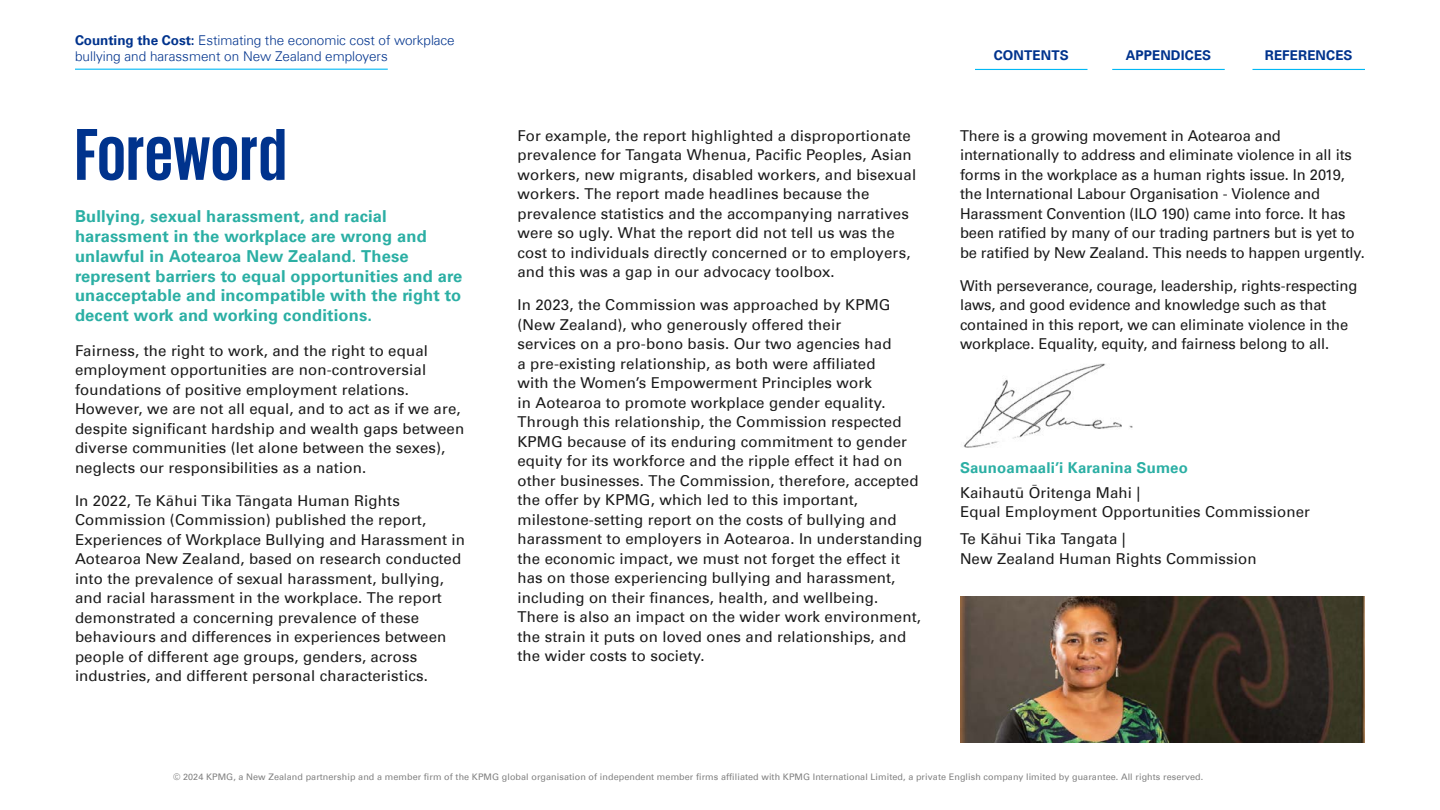
<style>
.page{position:relative;width:1440px;height:810px;background:#fff}
.page>*{position:absolute;margin:0;border:0;box-sizing:border-box;transform-origin:0 0}
.t1{font:700 75px "KPMG Cyrillic";letter-spacing:.005em;color:#00338d}
.Intro_Text{font:700 16.5px/19.8px "Universfor KPMG";letter-spacing:.01em;color:#2bafa4}
.Body{font:15px/19.5px "Universfor KPMG";letter-spacing:.01em;color:#1a1a1a}
.Body_BOLD{font:700 15px "Universfor KPMG";letter-spacing:.01em;color:#2bafa4}
.t2{font:300 13.5px/16.2px "Universfor KPMG";letter-spacing:-.005em;color:#00338d}
.t3{font:700 13.5px "Universfor KPMG";letter-spacing:.01em;color:#00338d}
.t4{font:9px "Universfor KPMG";letter-spacing:.01em;color:#808080}
.s1{font-weight:700}
</style>
<div class="page">
<img style="left:963px;top:363px;width:169px;height:85px">
<img style="left:960px;top:597px;width:405px;height:145px">
<hr style="left:1252px;top:69px;width:113px;height:1px;background:#00b8f5">
<hr style="left:1112px;top:69px;width:113px;height:1px;background:#00b8f5">
<hr style="left:975px;top:69px;width:113px;height:1px;background:#00b8f5">
<hr style="left:75px;top:69px;width:313px;height:1px;background:#00b8f5">
<p class="t2" style="left:75px;top:32px;width:381px"><span class="s1">Counting the Cost:</span> Estimating the economic cost of workplace bullying and harassment on New Zealand employers</p>
<h1 class="t1" style="left:75px;top:117px;width:213px">Foreword</h1>
<p class="Intro_Text" style="left:75px;top:206px;width:389px">Bullying, sexual harassment, and racial harassment in the workplace are wrong and unlawful in Aotearoa New Zealand. These represent barriers to equal opportunities and are unacceptable and incompatible with the right to decent work and working conditions.</p>
<p class="Body" style="left:75px;top:341px;width:391px">Fairness, the right to work, and the right to equal employment opportunities are non-controversial foundations of positive employment relations.<br>However, we are not all equal, and to act as if we are, despite significant hardship and wealth gaps between diverse communities (let alone between the sexes), neglects our responsibilities as a nation.</p>
<p class="Body" style="left:75px;top:491px;width:392px">In 2022, Te Kāhui Tika Tāngata Human Rights Commission (Commission) published the report, Experiences of Workplace Bullying and Harassment in Aotearoa New Zealand, based on research conducted into the prevalence of sexual harassment, bullying, and racial harassment in the workplace. The report demonstrated a concerning prevalence of these behaviours and differences in experiences between people of different age groups, genders, across industries, and different personal characteristics.</p>
<p class="Body" style="left:518px;top:126px;width:400px">For example, the report highlighted a disproportionate prevalence for Tangata Whenua, Pacific Peoples, Asian workers, new migrants, disabled workers, and bisexual workers. The report made headlines because the prevalence statistics and the accompanying narratives were so ugly. What the report did not tell us was the cost to individuals directly concerned or to employers, and this was a gap in our advocacy toolbox.</p>
<p class="Body" style="left:518px;top:295px;width:406px">In 2023, the Commission was approached by KPMG (New Zealand), who generously offered their<br>services on a pro-bono basis. Our two agencies had<br>a pre-existing relationship, as both were affiliated<br>with the Women’s Empowerment Principles work<br>in Aotearoa to promote workplace gender equality.<br>Through this relationship, the Commission respected KPMG because of its enduring commitment to gender equity for its workforce and the ripple effect it had on other businesses. The Commission, therefore, accepted the offer by KPMG, which led to this important, milestone-setting report on the costs of bullying and harassment to employers in Aotearoa. In understanding the economic impact, we must not forget the effect it has on those experiencing bullying and harassment, including on their finances, health, and wellbeing.<br>There is also an impact on the wider work environment, the strain it puts on loved ones and relationships, and the wider costs to society.</p>
<p class="t3" style="left:994px;top:48px;width:76px">CONTENTS</p>
<p class="t3" style="left:1126px;top:48px;width:87px">APPENDICES</p>
<p class="t3" style="left:1265px;top:48px;width:89px">REFERENCES</p>
<p class="Body" style="left:960px;top:126px;width:407px">There is a growing movement in Aotearoa and internationally to address and eliminate violence in all its forms in the workplace as a human rights issue. In 2019, the International Labour Organisation - Violence and Harassment Convention (ILO 190) came into force. It has been ratified by many of our trading partners but is yet to be ratified by New Zealand. This needs to happen urgently.</p>
<p class="Body" style="left:960px;top:276px;width:399px">With perseverance, courage, leadership, rights-respecting laws, and good evidence and knowledge such as that contained in this report, we can eliminate violence in the workplace. Equality, equity, and fairness belong to all.</p>
<p class="Body_BOLD" style="left:960px;top:459px;width:229px">Saunoamaali’i Karanina Sumeo</p>
<p class="Body" style="left:960px;top:483px;width:352px">Kaihautū Ōritenga Mahi |<br>Equal Employment Opportunities Commissioner</p>
<p class="Body" style="left:960px;top:529px;width:298px">Te Kāhui Tika Tangata |<br>New Zealand Human Rights Commission</p>
<p class="t4" style="left:173px;top:771px;width:1032px">© 2024 KPMG, a New Zealand partnership and a member firm of the KPMG global organisation of independent member firms affiliated with KPMG International Limited, a private English company limited by guarantee. All rights reserved.</p>
</div>
